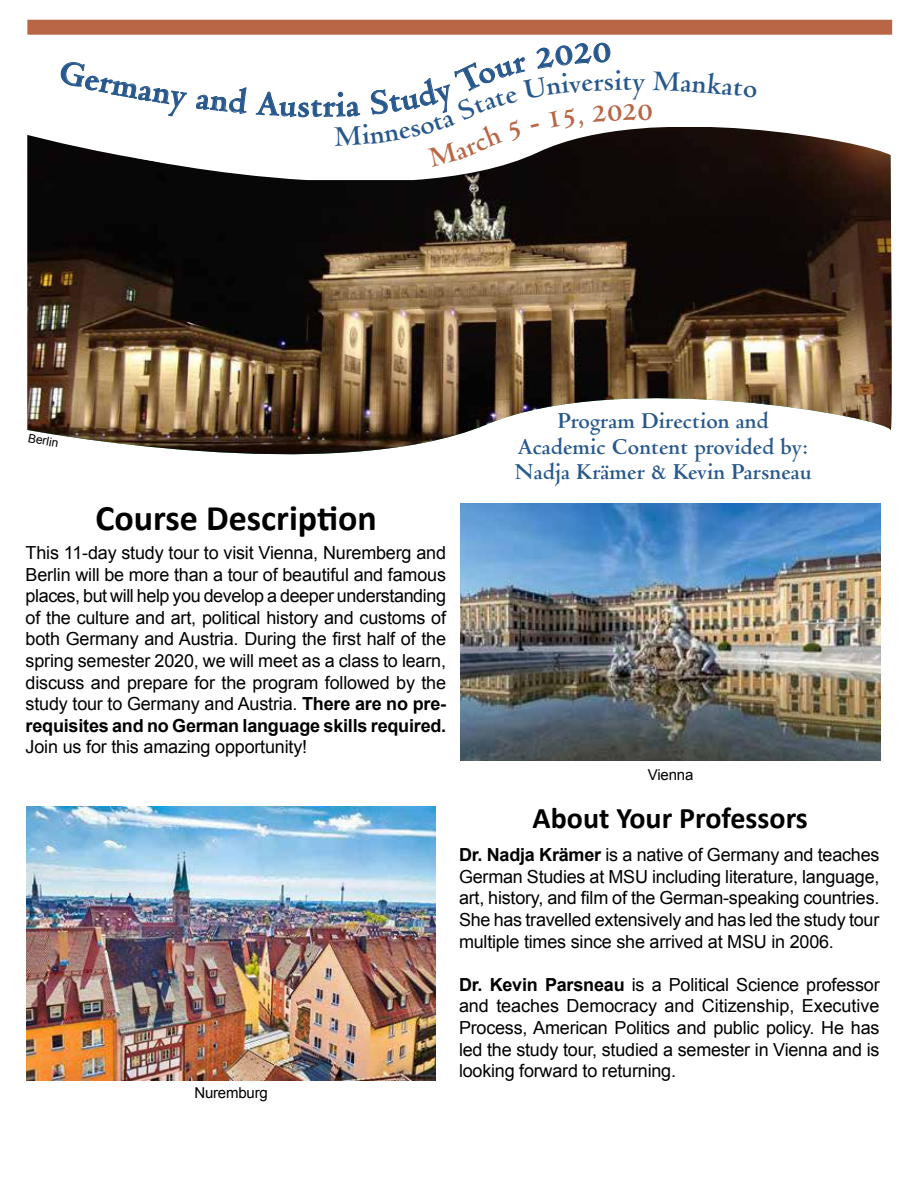
<style>
.page{position:relative;width:918px;height:1188px;background:#fff}
.page>*{position:absolute;margin:0;border:0;box-sizing:border-box;transform-origin:0 0}
.t1{font:700 36px "Calibri";color:#000}
.t2{font:700 36px "Venetian 301 BT";color:#27588d}
.t3{font:700 30px "Calibri";color:#000}
.t4{font:700 30px "Venetian 301 BT";color:#27588d}
.t5{font:700 24px/25.5px "Venetian 301 BT";color:#27588d;text-align:center}
.t6{font:18px/21.6px "Arial";letter-spacing:-.01em;color:#000;text-align:justify}
.t7{font:700 17.1px "Arial";letter-spacing:.01em;color:#000}
.t8{font:15px "Arial";letter-spacing:-.01em;color:#000}
.s1{font-weight:700}
</style>
<div class="page">
<img style="left:27px;top:180px;width:865px;height:275px">
<div style="left:27px;top:20px;width:865px;height:15px;background:#b86645"></div>
<svg style="left:56px;top:34px;width:835px;height:121px"></svg>
<svg style="left:56px;top:50px;width:832px;height:135px"></svg>
<svg style="left:33px;top:82px;width:845px;height:134px"></svg>
<img style="left:460px;top:504px;width:421px;height:257px">
<img style="left:26px;top:807px;width:410px;height:273px">
<svg style="left:59px;top:60px;width:128px;height:57px"></svg>
<svg style="left:196px;top:84px;width:52px;height:39px"></svg>
<svg style="left:256px;top:43px;width:501px;height:124px"></svg>
<svg style="left:28px;top:433px;width:30px;height:14px"></svg>
<h1 class="t2" style="left:311px;top:84px;width:14px">t</h1>
<h2 class="t4" style="left:623px;top:62px;width:24px">ty</h2>
<h1 class="t1" style="left:95px;top:496px;width:283px">Course Description</h1>
<p class="t6" style="left:26px;top:542px;width:422px">This 11-day study tour to visit Vienna, Nuremberg and Berlin will be more than a tour of beautiful and famous places, but will help you develop a deeper understanding of the culture and art, political history and customs of both Germany and Austria. During the first half of the spring semester 2020, we will meet as a class to learn, discuss and prepare for the program followed by the study tour to Germany and Austria. <span class="s1">There are no pre&shy;requisites and no German language skills required.</span></p>
<p class="t6" style="left:26px;top:736px;width:283px">Join us for this amazing opportunity!</p>
<p class="t7" style="left:25px;top:557px;width:437px">SMALLER PHOTOS in Itinerary, or where they can fit</p>
<h3 class="t5" style="left:515px;top:409px;width:298px">Program Direction and<br>Academic Content provided by:<br>Nadja Krämer &amp; Kevin Parsneau</h3>
<p class="t8" style="left:648px;top:764px;width:47px">Vienna</p>
<p class="t8" style="left:194px;top:1083px;width:75px">Nuremburg</p>
<h2 class="t3" style="left:533px;top:799px;width:277px">About Your Professors</h2>
<p class="t6" style="left:459px;top:844px;width:422px"><span class="s1">Dr. Nadja Krämer</span> is a native of Germany and teaches German Studies at MSU including literature, language, art, history, and film of the German-speaking countries.<br>She has travelled extensively and has led the study tour multiple times since she arrived at MSU in 2006.</p>
<p class="t6" style="left:459px;top:974px;width:422px"><span class="s1">Dr. Kevin Parsneau</span> is a Political Science professor and teaches Democracy and Citizenship, Executive Process, American Politics and public policy. He has led the study tour, studied a semester in Vienna and is looking forward to returning.</p>
</div>
